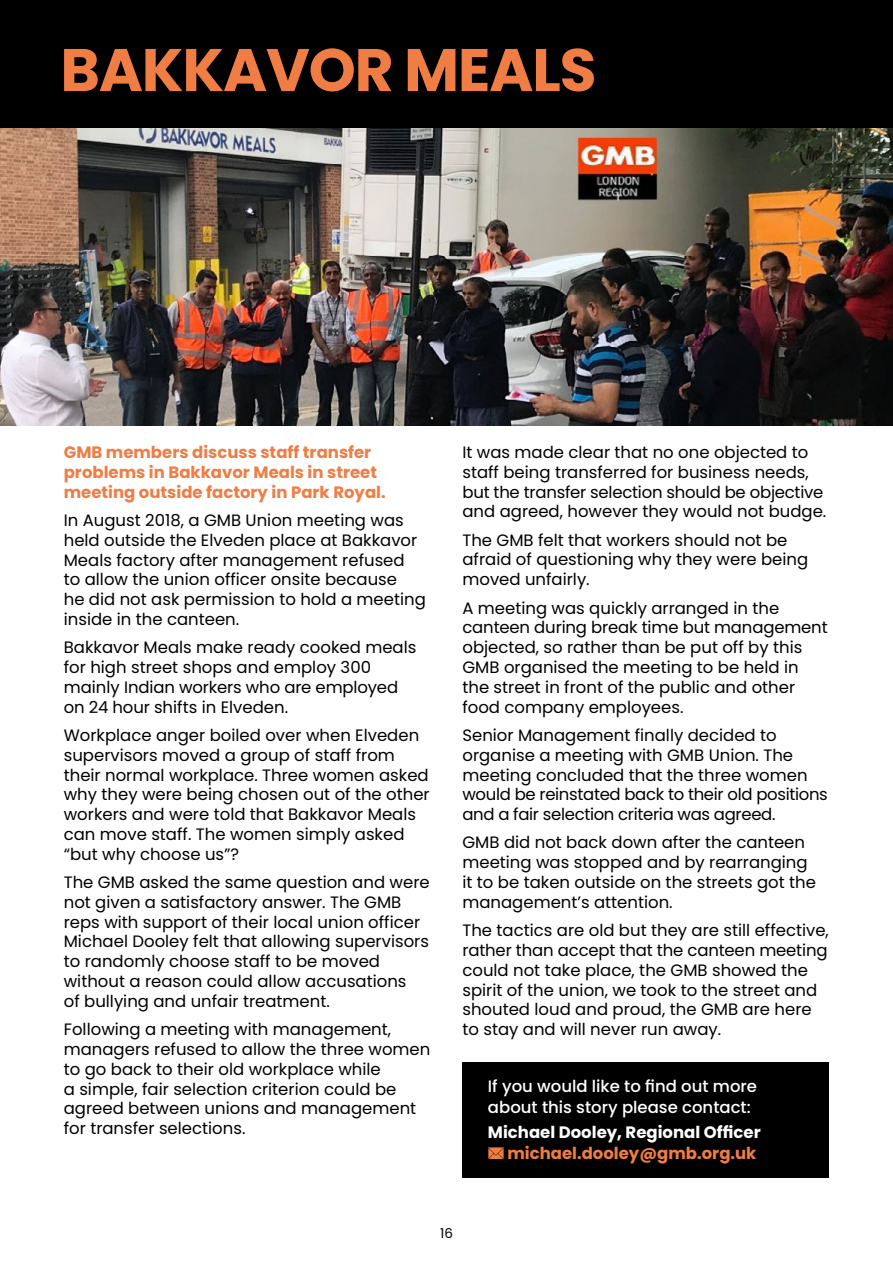
<style>
.page{position:relative;width:893px;height:1263px;background:#fff}
.page>*{position:absolute;margin:0;border:0;box-sizing:border-box;transform-origin:0 0}
.t1{font:700 60px "Poppins";letter-spacing:-.02em;color:#ef7d44}
.t2{font:16.5px/19.8px "Poppins";color:#000}
.t3{font:700 16.5px/19.8px "Poppins";color:#ef7d44}
.t4{font:500 16.5px/21px "Poppins";color:#fff}
.t5{font:700 16.5px "Poppins";color:#fff}
.t6{font:13.5px "Poppins";color:#000}
</style>
<div class="page">
<img style="left:0;top:128px;width:893px;height:297px">
<div style="left:0;top:0;width:893px;height:128px;background:#000"></div>
<div style="left:462px;top:1062px;width:367px;height:116px;background:#000"></div>
<svg style="left:488px;top:1147px;width:16px;height:12px"></svg>
<h1 class="t1" style="left:60px;top:35px;width:538px">BAKKAVOR MEALS</h1>
<p class="t3" style="left:64px;top:442px;width:323px">GMB members discuss staff transfer problems in Bakkavor Meals in street meeting outside factory in Park Royal.</p>
<p class="t2" style="left:64px;top:510px;width:364px">In August 2018, a GMB Union meeting was held outside the Elveden place at Bakkavor Meals factory after management refused<br>to allow the union officer onsite because<br>he did not ask permission to hold a meeting inside in the canteen.</p>
<p class="t2" style="left:64px;top:638px;width:354px">Bakkavor Meals make ready cooked meals for high street shops and employ 300 mainly Indian workers who are employed on 24 hour shifts in Elveden.</p>
<p class="t2" style="left:64px;top:725px;width:367px">Workplace anger boiled over when Elveden supervisors moved a group of staff from their normal workplace. Three women asked why they were being chosen out of the other workers and were told that Bakkavor Meals can move staff. The women simply asked “but why choose us”?</p>
<p class="t2" style="left:64px;top:872px;width:367px">The GMB asked the same question and were not given a satisfactory answer. The GMB reps with support of their local union officer Michael Dooley felt that allowing supervisors to randomly choose staff to be moved without a reason could allow accusations<br>of bullying and unfair treatment.</p>
<p class="t2" style="left:64px;top:1019px;width:368px">Following a meeting with management, managers refused to allow the three women to go back to their old workplace while<br>a simple, fair selection criterion could be agreed between unions and management for transfer selections.</p>
<p class="t2" style="left:462px;top:442px;width:365px">It was made clear that no one objected to staff being transferred for business needs, but the transfer selection should be objective and agreed, however they would not budge.</p>
<p class="t2" style="left:462px;top:530px;width:347px">The GMB felt that workers should not be afraid of questioning why they were being moved unfairly.</p>
<p class="t2" style="left:462px;top:598px;width:367px">A meeting was quickly arranged in the canteen during break time but management objected, so rather than be put off by this GMB organised the meeting to be held in the street in front of the public and other food company employees.</p>
<p class="t2" style="left:462px;top:725px;width:367px">Senior Management finally decided to organise a meeting with GMB Union. The meeting concluded that the three women would be reinstated back to their old positions and a fair selection criteria was agreed.</p>
<p class="t2" style="left:462px;top:833px;width:355px">GMB did not back down after the canteen meeting was stopped and by rearranging it to be taken outside on the streets got the management’s attention.</p>
<p class="t2" style="left:462px;top:920px;width:368px">The tactics are old but they are still effective, rather than accept that the canteen meeting could not take place, the GMB showed the spirit of the union, we took to the street and shouted loud and proud, the GMB are here to stay and will never run away.</p>
<p class="t4" style="left:488px;top:1076px;width:271px">If you would like to find out more about this story please contact:</p>
<p class="t5" style="left:488px;top:1123px;width:274px">Michael Dooley, Regional Officer</p>
<p class="t3" style="left:507px;top:1144px;width:251px">michael.dooley@gmb.org.uk</p>
<p class="t6" style="left:440px;top:1225px;width:14px">16</p>
</div>
